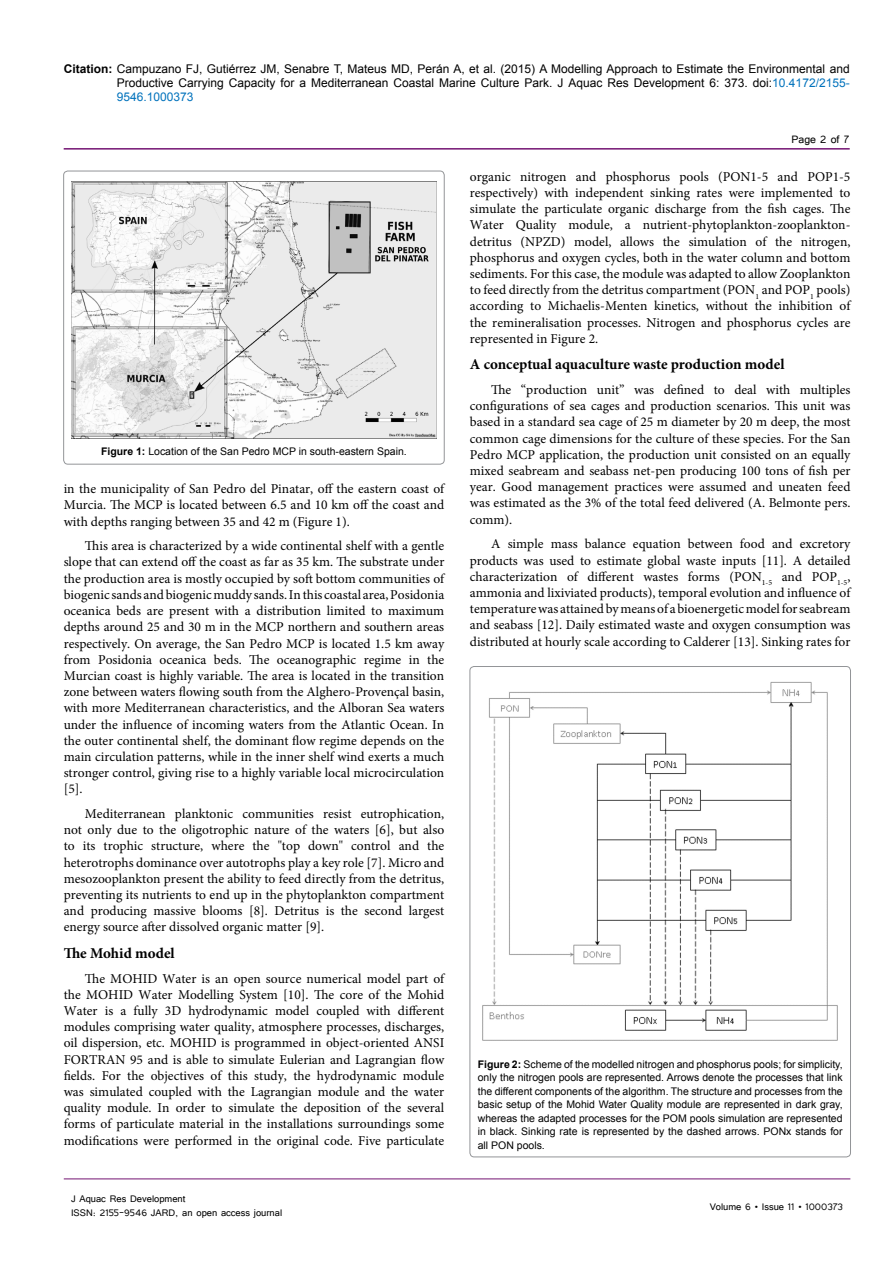
<style>
.page{position:relative;width:893px;height:1263px;background:#fff}
.page>*{position:absolute;margin:0;border:0;box-sizing:border-box;transform-origin:0 0}
.t1{font:700 15px "Minion Pro";color:#000}
.t2{font:13.5px/16.2px "Minion Pro";color:#000;text-align:justify}
.t3{font:13.5px "Tunga";color:#000}
.t4{font:12px/14.4px "Arial";color:#000;text-align:justify}
.t5{font:12px/14.4px "Tunga";color:#000}
.t6{font:10.5px/13.5px "Arial";color:#000;text-align:justify}
.s1{font-weight:700}
.s2{color:#0072bc}
</style>
<div class="page">
<hr style="left:64px;top:148px;width:786px;height:2px;background:#741472">
<hr style="left:64px;top:1179px;width:786px;height:1px;background:#741472">
<div style="left:64px;top:171px;width:380px;height:293px;border:1px solid #939598;border-radius:4px"></div>
<img style="left:71px;top:181px;width:365px;height:258px">
<img style="left:482px;top:681px;width:356px;height:360px">
<p class="t4" style="left:117px;top:61px;width:734px;text-indent:-53px"><span class="s1">Citation:</span> Campuzano FJ, Gutiérrez JM, Senabre T, Mateus MD, Perán A, et al. (2015) A Modelling Approach to Estimate the Environmental and Productive Carrying Capacity for a Mediterranean Coastal Marine Culture Park. J Aquac Res Development 6: 373. doi:<span class="s2">10.4172/2155- 9546.1000373</span></p>
<p class="t3" style="left:791px;top:131px;width:59px">Page 2 of 7</p>
<p class="t6" style="left:101px;top:445px;width:307px"><span class="s1">Figure 1:</span> Location of the San Pedro MCP in south-eastern Spain.</p>
<p class="t2" style="left:64px;top:481px;width:382px">in the municipality of San Pedro del Pinatar, off the eastern coast of Murcia. The MCP is located between 6.5 and 10 km off the coast and with depths ranging between 35 and 42 m (Figure 1).</p>
<p class="t2" style="left:64px;top:538px;width:382px;text-indent:21px">This area is characterized by a wide continental shelf with a gentle slope that can extend off the coast as far as 35 km. The substrate under the production area is mostly occupied by soft bottom communities of biogenic sands and biogenic muddy sands. In this coastal area, Posidonia oceanica beds are present with a distribution limited to maximum depths around 25 and 30 m in the MCP northern and southern areas respectively. On average, the San Pedro MCP is located 1.5 km away from Posidonia oceanica beds. The oceanographic regime in the Murcian coast is highly variable. The area is located in the transition zone between waters flowing south from the Alghero-Provençal basin, with more Mediterranean characteristics, and the Alboran Sea waters under the influence of incoming waters from the Atlantic Ocean. In the outer continental shelf, the dominant flow regime depends on the main circulation patterns, while in the inner shelf wind exerts a much stronger control, giving rise to a highly variable local microcirculation [5].</p>
<p class="t2" style="left:64px;top:806px;width:382px;text-indent:21px">Mediterranean planktonic communities resist eutrophication, not only due to the oligotrophic nature of the waters [6], but also to its trophic structure, where the "top down" control and the heterotrophs dominance over autotrophs play a key role [7]. Micro and mesozooplankton present the ability to feed directly from the detritus, preventing its nutrients to end up in the phytoplankton compartment and producing massive blooms [8]. Detritus is the second largest energy source after dissolved organic matter [9].</p>
<p class="t1" style="left:64px;top:942px;width:113px">The Mohid model</p>
<p class="t2" style="left:64px;top:970px;width:382px;text-indent:21px">The MOHID Water is an open source numerical model part of the MOHID Water Modelling System [10]. The core of the Mohid Water is a fully 3D hydrodynamic model coupled with different modules comprising water quality, atmosphere processes, discharges, oil dispersion, etc. MOHID is programmed in object-oriented ANSI FORTRAN 95 and is able to simulate Eulerian and Lagrangian flow fields. For the objectives of this study, the hydrodynamic module was simulated coupled with the Lagrangian module and the water quality module. In order to simulate the deposition of the several forms of particulate material in the installations surroundings some modifications were performed in the original code. Five particulate</p>
<p class="t5" style="left:71px;top:1190px;width:213px">J Aquac Res Development<br>ISSN: 2155-9546 JARD, an open access journal</p>
<p class="t2" style="left:470px;top:168px;width:382px">organic nitrogen and phosphorus pools (PON1-5 and POP1-5 respectively) with independent sinking rates were implemented to simulate the particulate organic discharge from the fish cages. The Water Quality module, a nutrient-phytoplankton-zooplankton&shy;detritus (NPZD) model, allows the simulation of the nitrogen, phosphorus and oxygen cycles, both in the water column and bottom sediments. For this case, the module was adapted to allow Zooplankton to feed directly from the detritus compartment (PON<sub>1</sub> and POP<sub>1</sub> pools) according to Michaelis-Menten kinetics, without the inhibition of the remineralisation processes. Nitrogen and phosphorus cycles are represented in Figure 2.</p>
<p class="t1" style="left:470px;top:354px;width:316px">A conceptual aquaculture waste production model</p>
<p class="t2" style="left:470px;top:382px;width:382px;text-indent:21px">The “production unit” was defined to deal with multiples configurations of sea cages and production scenarios. This unit was based in a standard sea cage of 25 m diameter by 20 m deep, the most common cage dimensions for the culture of these species. For the San Pedro MCP application, the production unit consisted on an equally mixed seabream and seabass net-pen producing 100 tons of fish per year. Good management practices were assumed and uneaten feed was estimated as the 3% of the total feed delivered (A. Belmonte pers. comm).</p>
<p class="t2" style="left:470px;top:536px;width:382px;text-indent:21px">A simple mass balance equation between food and excretory products was used to estimate global waste inputs [11]. A detailed characterization of different wastes forms (PON<sub>1-5</sub> and POP<sub>1-5</sub>, ammonia and lixiviated products), temporal evolution and influence of temperature was attained by means of a bioenergetic model for seabream and seabass [12]. Daily estimated waste and oxygen consumption was distributed at hourly scale according to Calderer [13]. Sinking rates for</p>
<p class="t6" style="left:478px;top:1057px;width:366px"><span class="s1">Figure 2:</span> Scheme of the modelled nitrogen and phosphorus pools; for simplicity, only the nitrogen pools are represented. Arrows denote the processes that link the different components of the algorithm. The structure and processes from the basic setup of the Mohid Water Quality module are represented in dark gray, whereas the adapted processes for the POM pools simulation are represented in black. Sinking rate is represented by the dashed arrows. PONx stands for all PON pools.</p>
<p class="t5" style="left:710px;top:1199px;width:135px">Volume 6 • Issue 11 • 1000373</p>
</div>
